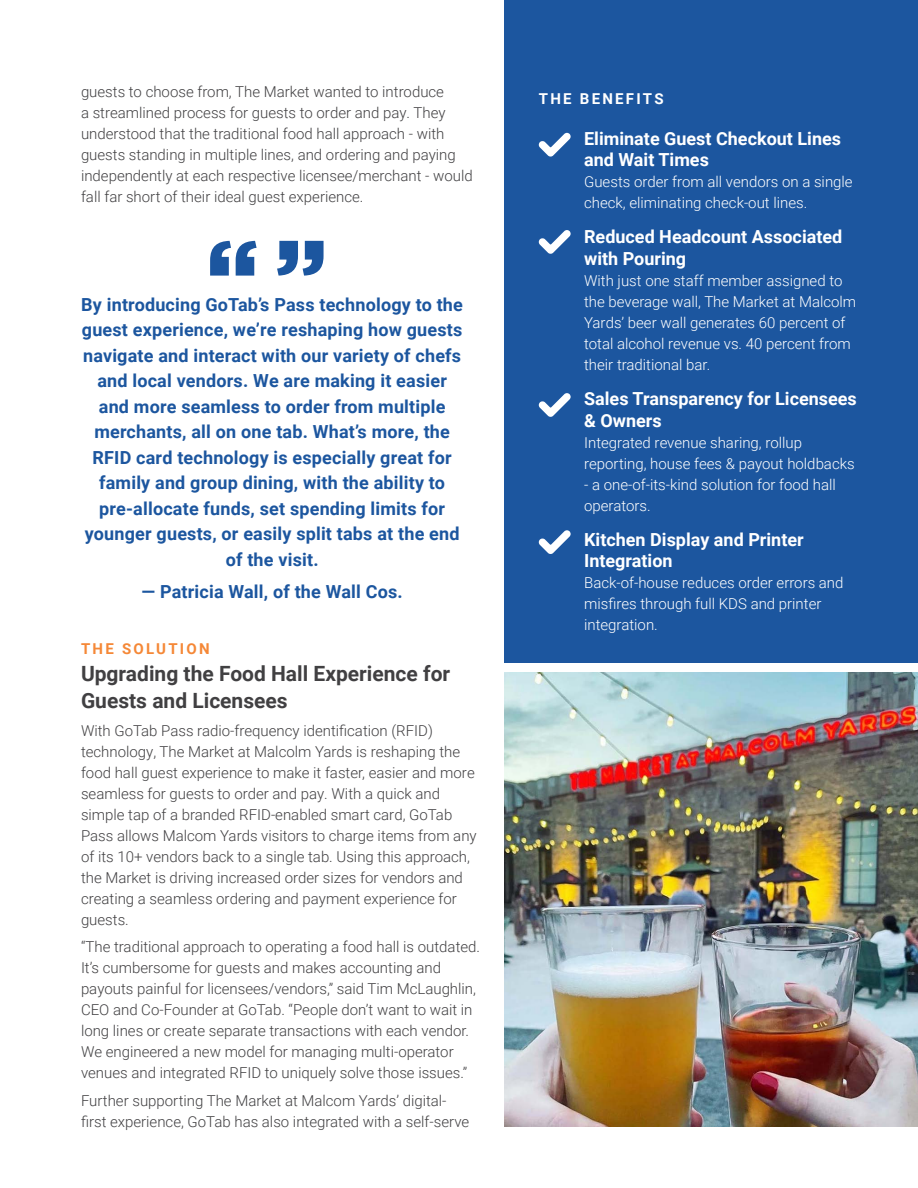
<style>
.page{position:relative;width:918px;height:1188px;background:#fff}
.page>*{position:absolute;margin:0;border:0;box-sizing:border-box;transform-origin:0 0}
.t1{font:700 21px/27px "Roboto";color:#414042}
.t2{font:700 18px/25.5px "Roboto";letter-spacing:.01em;color:#1c569f;text-align:center}
.t3{font:700 18px/21.6px "Roboto";color:#fff}
.t4{font:300 15px/21px "Roboto";color:#414042}
.t5{font:300 15px/21px "Roboto";color:#fff}
.t6{font:700 15px "Roboto";letter-spacing:.15em;color:#fff}
.t7{font:700 15px "Roboto";letter-spacing:.15em;color:#f58837}
</style>
<div class="page">
<div style="left:504px;top:0;width:414px;height:662px;background:#1c569f"></div>
<svg style="left:538px;top:132px;width:33px;height:25px"></svg>
<svg style="left:538px;top:230px;width:33px;height:24px"></svg>
<svg style="left:538px;top:393px;width:33px;height:24px"></svg>
<svg style="left:538px;top:530px;width:33px;height:24px"></svg>
<img style="left:505px;top:673px;width:413px;height:453px">
<svg style="left:210px;top:241px;width:47px;height:35px"></svg>
<svg style="left:277px;top:241px;width:47px;height:35px"></svg>
<p class="t4" style="left:81px;top:80px;width:393px">guests to choose from, The Market wanted to introduce<br>a streamlined process for guests to order and pay. They understood that the traditional food hall approach - with guests standing in multiple lines, and ordering and paying independently at each respective licensee/merchant - would fall far short of their ideal guest experience.</p>
<p class="t2" style="left:81px;top:291px;width:383px">By introducing GoTab’s Pass technology to the guest experience, we’re reshaping how guests navigate and interact with our variety of chefs and local vendors. We are making it easier and more seamless to order from multiple merchants, all on one tab. What’s more, the RFID card technology is especially great for family and group dining, with the ability to pre-allocate funds, set spending limits for younger guests, or easily split tabs at the end of the visit.</p>
<p class="t2" style="left:141px;top:578px;width:263px">— Patricia Wall, of the Wall Cos.</p>
<p class="t7" style="left:81px;top:638px;width:130px">THE SOLUTION</p>
<h1 class="t1" style="left:81px;top:659px;width:371px">Upgrading the Food Hall Experience for<br>Guests and Licensees</h1>
<p class="t4" style="left:81px;top:719px;width:397px">With GoTab Pass radio-frequency identification (RFID) technology, The Market at Malcolm Yards is reshaping the food hall guest experience to make it faster, easier and more seamless for guests to order and pay. With a quick and simple tap of a branded RFID-enabled smart card, GoTab Pass allows Malcom Yards visitors to charge items from any of its 10+ vendors back to a single tab. Using this approach, the Market is driving increased order sizes for vendors and creating a seamless ordering and payment experience for guests.</p>
<p class="t4" style="left:81px;top:936px;width:401px">“The traditional approach to operating a food hall is outdated.<br>It’s cumbersome for guests and makes accounting and payouts painful for licensees/vendors,” said Tim McLaughlin, CEO and Co-Founder at GoTab. “People don’t want to wait in long lines or create separate transactions with each vendor.<br>We engineered a new model for managing multi-operator venues and integrated RFID to uniquely solve those issues.”</p>
<p class="t4" style="left:81px;top:1090px;width:390px">Further supporting The Market at Malcom Yards’ digital&shy;first experience, GoTab has also integrated with a self-serve</p>
<p class="t6" style="left:539px;top:88px;width:126px">THE BENEFITS</p>
<p class="t3" style="left:584px;top:127px;width:258px">Eliminate Guest Checkout Lines and Wait Times</p>
<p class="t5" style="left:584px;top:171px;width:270px">Guests order from all vendors on a single check, eliminating check-out lines.</p>
<p class="t3" style="left:584px;top:226px;width:260px">Reduced Headcount Associated with Pouring</p>
<p class="t5" style="left:584px;top:270px;width:274px">With just one staff member assigned to the beverage wall, The Market at Malcolm Yards’ beer wall generates 60 percent of total alcohol revenue vs. 40 percent from their traditional bar.</p>
<p class="t3" style="left:584px;top:387px;width:274px">Sales Transparency for Licensees &amp; Owners</p>
<p class="t5" style="left:584px;top:431px;width:272px">Integrated revenue sharing, rollup reporting, house fees &amp; payout holdbacks</p>
<p class="t5" style="left:584px;top:473px;width:253px">- a one-of-its-kind solution for food hall operators.</p>
<p class="t3" style="left:584px;top:528px;width:221px">Kitchen Display and Printer<br>Integration</p>
<p class="t5" style="left:584px;top:572px;width:261px">Back-of-house reduces order errors and misfires through full KDS and printer integration.</p>
</div>
